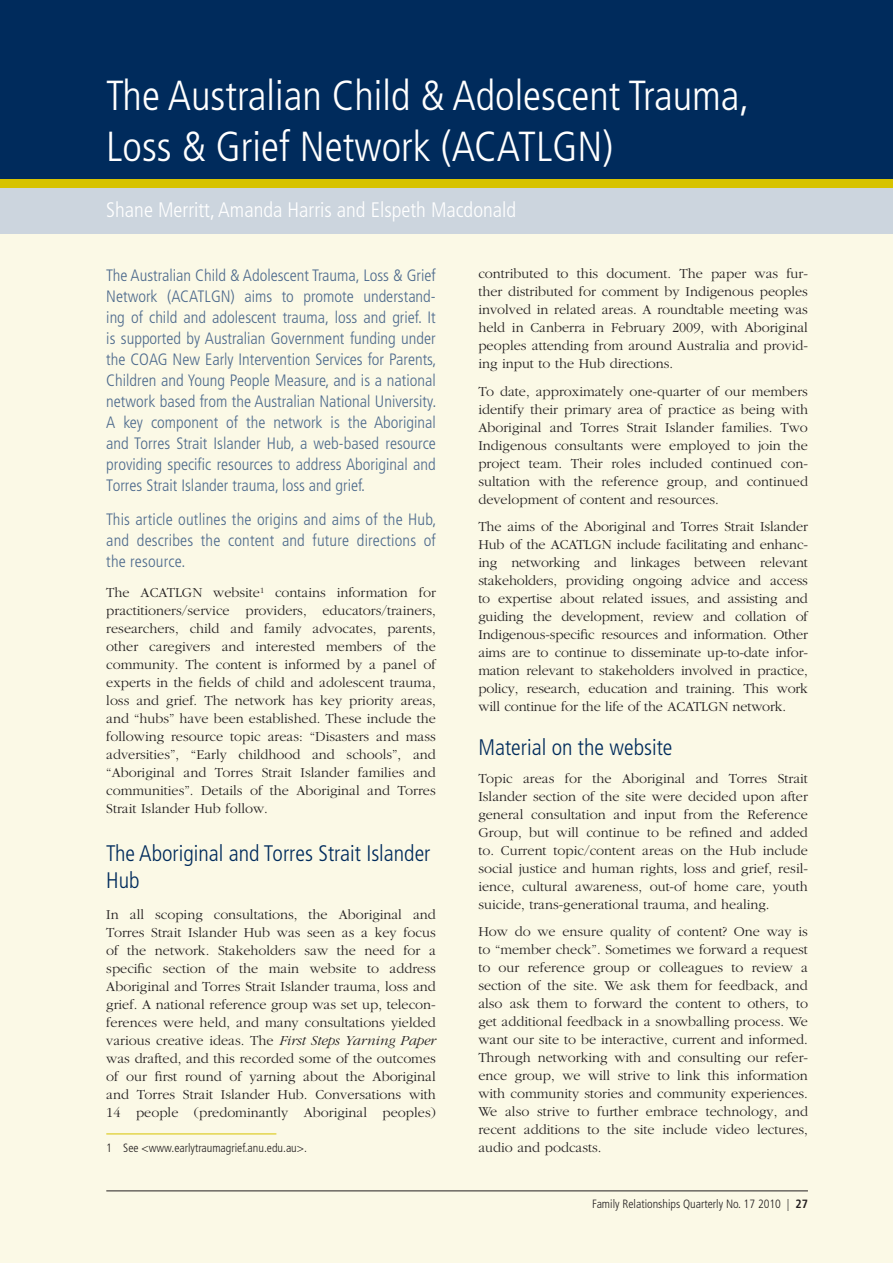
<style>
.page{position:relative;width:893px;height:1263px;background:#fff}
.page>*{position:absolute;margin:0;border:0;box-sizing:border-box;transform-origin:0 0}
.t1{font:300 condensed 42px/50.4px "Frutiger";color:#fff}
.t2{font:300 condensed 22.5px/27px "Frutiger";color:#002b5c}
.t3{font:300 condensed 21px "Frutiger";color:#fff}
.t4{font:300 condensed 16.5px/21px "Frutiger";letter-spacing:.005em;color:#4d6a8d;text-align:justify}
.t5{font:300 14.25px/18px "Garamond";color:#231f20;text-align:justify}
.t6{font:300 condensed 12px "Frutiger";color:#231f20}
.s1{font-style:italic}
.s2{font-weight:700}
</style>
<div class="page">
<div style="left:0;top:188px;width:893px;height:1075px;background:#fbf9e6"></div>
<hr style="left:106px;top:1190px;width:702px;height:1px;background:#231f20">
<div style="left:0;top:0;width:893px;height:189px;background:#d7c300"></div>
<div style="left:0;top:0;width:893px;height:179px;background:#002b5c"></div>
<div style="left:0;top:188px;width:893px;height:46px;background:#ccd5de"></div>
<hr style="left:106px;top:1133px;width:170px;height:1px;background:#d7c300">
<h1 class="t1" style="left:106px;top:71px;width:645px">The Australian Child &amp; Adolescent Trauma,<br>Loss &amp; Grief Network (ACATLGN)</h1>
<h3 class="t3" style="left:106px;top:198px;width:411px">Shane Merritt, Amanda Harris and Elspeth Macdonald</h3>
<p class="t4" style="left:106px;top:265px;width:332px">The Australian Child &amp; Adolescent Trauma, Loss &amp; Grief Network (ACATLGN) aims to promote understand&shy;ing of child and adolescent trauma, loss and grief. It is supported by Australian Government funding under the COAG New Early Intervention Services for Parents, Children and Young People Measure, and is a national network based from the Australian National U niversity.<br>A key component of the network is the Aboriginal and Torres Strait Islander Hub, a web-based resource providing specific resources to address Aboriginal and Torres Strait Islander trauma, loss and grief.</p>
<p class="t4" style="left:106px;top:509px;width:332px">This article outlines the origins and aims of the Hub, and describes the content and future directions of the resource.</p>
<p class="t5" style="left:106px;top:584px;width:331px">The ACATLGN website<sup>1</sup> contains information for practitioners/service providers, educators/trainers, researchers, child and family advocates, parents, other caregivers and interested members of the community. The content is informed by a panel of experts in the fields of child and adolescent trauma, loss and grief. The network has key priority areas, and “hubs” have been established. These include the following resource topic areas: “Disasters and mass adversities”, “Early childhood and schools”, and “Aboriginal and Torres Strait Islander families and communities”. Details of the Aboriginal and Torres Strait Islander Hub follow.</p>
<h2 class="t2" style="left:106px;top:840px;width:326px">The Aboriginal and Torres Strait Islander<br>Hub</h2>
<p class="t5" style="left:106px;top:906px;width:331px">In all scoping consultations, the Aboriginal and Torres Strait Islander Hub was seen as a key focus of the network. Stakeholders saw the need for a specific section of the main website to address Aboriginal and Torres Strait Islander trauma, loss and grief. A national reference group was set up, telecon&shy;ferences were held, and many consultations yielded various creative ideas. The <span class="s1">First Steps Yarning Paper </span>was drafted, and this recorded some of the outcomes of our first round of yarning about the Aboriginal and Torres Strait Islander Hub. Conversations with 14 people (predominantly Aboriginal peoples)</p>
<p class="t6" style="left:106px;top:1141px;width:202px">1 See &lt;www.earlytraumagrief.anu.edu.au&gt;.</p>
<p class="t5" style="left:478px;top:265px;width:331px">contributed to this document. The paper was fur&shy;ther distributed for comment by Indigenous peoples involved in related areas. A roundtable meeting was held in Canberra in February 2009, with Aboriginal peoples attending from around Australia and provid&shy;ing input to the Hub directions.</p>
<p class="t5" style="left:478px;top:382px;width:331px">To date, approximately one-quarter of our members identify their primary area of practice as being with Aboriginal and Torres Strait Islander families. Two Indigenous consultants were employed to join the project team. Their roles included continued con&shy;sultation with the reference group, and continued development of content and resources.</p>
<p class="t5" style="left:478px;top:517px;width:331px">The aims of the Aboriginal and Torres Strait Islander Hub of the ACATLGN include facilitating and enhanc&shy;ing networking and linkages between relevant stakeholders, providing ongoing advice and access to expertise about related issues, and assisting and guiding the development, review and collation of Indigenous-specific resources and information. Other aims are to continue to disseminate up-to-date infor&shy;mation relevant to stakeholders involved in practice, policy, research, education and training. This work will continue for the life of the ACATLGN network.</p>
<h2 class="t2" style="left:478px;top:734px;width:196px">Material on the website</h2>
<p class="t5" style="left:478px;top:769px;width:331px">Topic areas for the Aboriginal and Torres Strait Islander section of the site were decided upon after general consultation and input from the Reference Group, but will continue to be refined and added to. Current topic/content areas on the Hub include social justice and human rights, loss and grief, resil&shy;ience, cultural awareness, out-of home care, youth suicide, trans-generational trauma, and healing.</p>
<p class="t5" style="left:478px;top:922px;width:331px">How do we ensure quality of content? One way is to “member check”. Sometimes we forward a request to our reference group or colleagues to review a section of the site. We ask them for feedback, and also ask them to forward the content to others, to get additional feedback in a snowballing process. We want our site to be interactive, current and informed.<br>Through networking with and consulting our refer&shy;ence group, we will strive to link this information with community stories and community experiences.<br>We also strive to further embrace technology, and recent additions to the site include video lectures, audio and podcasts.</p>
<p class="t6" style="left:592px;top:1197px;width:217px">Family Relationships Quarterly No. 17 2010 | <span class="s2">27</span></p>
</div>
